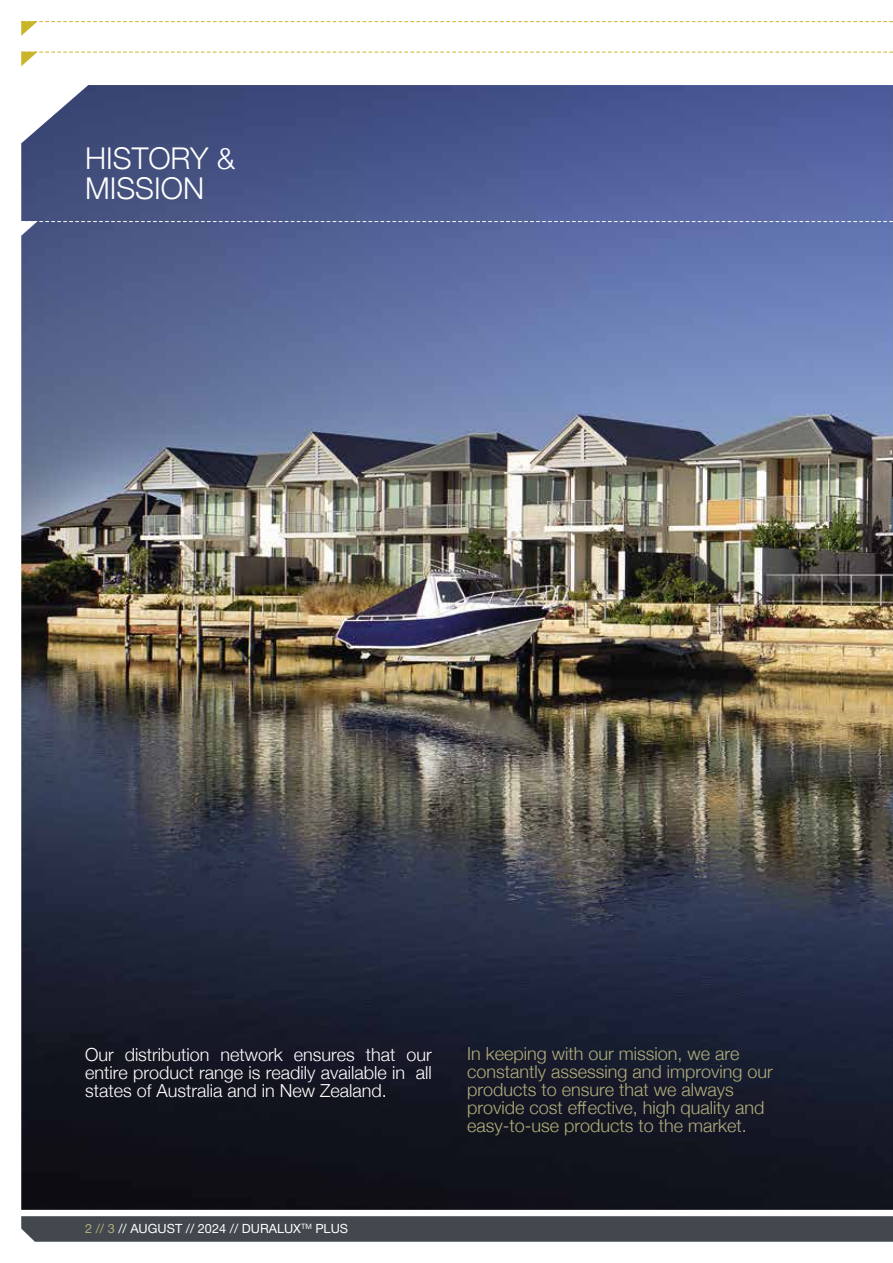
<style>
.page{position:relative;width:893px;height:1263px;background:#fff}
.page>*{position:absolute;margin:0;border:0;box-sizing:border-box;transform-origin:0 0}
.t1{font:300 30px/30px "Helvetica Neue";color:#fff}
.t2{font:300 18px/18px "Helvetica Neue";color:#b1ad7c}
.t3{font:300 18px/18px "Helvetica Neue";color:#fff;text-align:justify}
.t4{font:12.75px "Helvetica Neue";color:#fff}
.s1{color:#b1ad7c}
</style>
<div class="page">
<img style="left:21px;top:85px;width:872px;height:1125px">
<svg style="left:21px;top:1216px;width:872px;height:26px;background:#464c51"></svg>
<svg style="left:21px;top:21px;width:872px;height:15px"></svg>
<svg style="left:21px;top:52px;width:872px;height:14px"></svg>
<svg style="left:22px;top:221px;width:871px;height:1px"></svg>
<h1 class="t1" style="left:85px;top:141px;width:152px">HISTORY &amp;<br>MISSION</h1>
<p class="t3" style="left:85px;top:1045px;width:348px">Our distribution network ensures that our entire product range is readily available in all states of Australia and in New Zealand.</p>
<p class="t2" style="left:467px;top:1044px;width:307px">In keeping with our mission, we are constantly assessing and improving our products to ensure that we always provide cost effective, high quality and easy-to-use products to the market.</p>
<p class="t4" style="left:85px;top:1220px;width:265px"><span class="s1">2 // 3</span> // AUGUST // 2024 // DURALUX<sup>TM</sup> PLUS</p>
</div>
